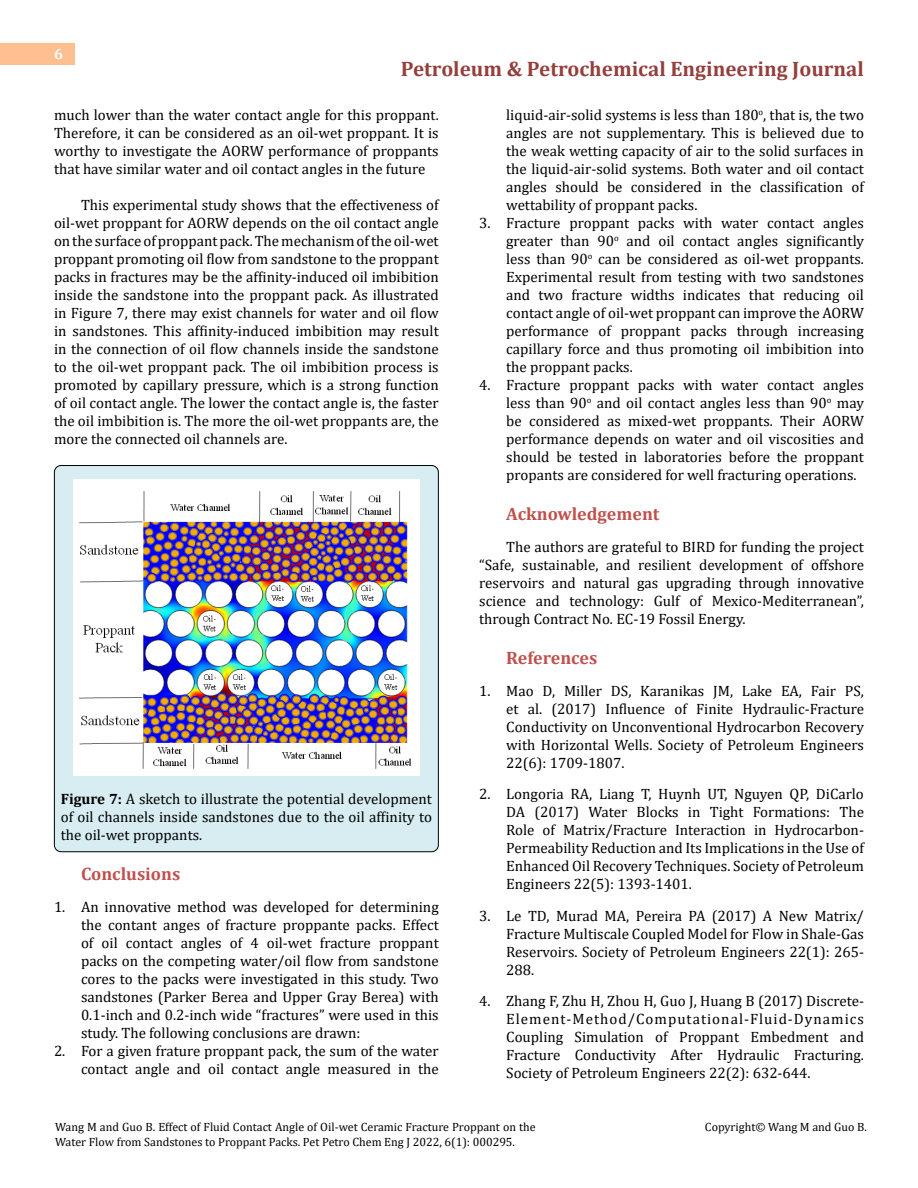
<style>
.page{position:relative;width:918px;height:1188px;background:#fff}
.page>*{position:absolute;margin:0;border:0;box-sizing:border-box;transform-origin:0 0}
.t1{font:700 21px "Cambria";color:#953f3c}
.t2{font:700 18px "Cambria";color:#c0504d}
.t3{font:15px/18px "Cambria";color:#000;text-align:justify}
.t4{font:700 15px "Cambria";color:#fff}
.t5{font:12px/14.4px "Cambria";color:#000}
.s1{font-weight:700}
</style>
<div class="page">
<div style="left:0;top:43px;width:75px;height:21px;background:#ffbf91"></div>
<div style="left:54px;top:466px;width:384px;height:386px;background:#d8edf2;border-radius:7px"></div>
<div style="left:54px;top:465px;width:385px;height:387px;border:1px solid #000;border-radius:7px"></div>
<img style="left:73px;top:480px;width:346px;height:296px">
<p class="t4" style="left:54px;top:44px;width:10px">6</p>
<h1 class="t1" style="left:401px;top:54px;width:465px">Petroleum &amp; Petrochemical Engineering Journal</h1>
<p class="t3" style="left:54px;top:105px;width:386px">much lower than the water contact angle for this proppant.<br>Therefore, it can be considered as an oil-wet proppant. It is worthy to investigate the AORW performance of proppants that have similar water and oil contact angles in the future</p>
<p class="t3" style="left:54px;top:195px;width:386px;text-indent:27px">This experimental study shows that the effectiveness of oil-wet proppant for AORW depends on the oil contact angle on the surface of proppant pack. The mechanism of the oil-wet proppant promoting oil flow from sandstone to the proppant packs in fractures may be the affinity-induced oil imbibition inside the sandstone into the proppant pack. As illustrated in Figure 7, there may exist channels for water and oil flow in sandstones. This affinity-induced imbibition may result in the connection of oil flow channels inside the sandstone to the oil-wet proppant pack. The oil imbibition process is promoted by capillary pressure, which is a strong function of oil contact angle. The lower the contact angle is, the faster the oil imbibition is. The more the oil-wet proppants are, the more the connected oil channels are.</p>
<p class="t3" style="left:61px;top:789px;width:373px"><span class="s1">Figure 7:</span> A sketch to illustrate the potential development of oil channels inside sandstones due to the oil affinity to the oil-wet proppants.</p>
<p class="t2" style="left:81px;top:861px;width:101px">Conclusions</p>
<p class="t3" style="left:81px;top:897px;width:359px;text-indent:-27px">1. An innovative method was developed for determining the contant anges of fracture proppante packs. Effect of oil contact angles of 4 oil-wet fracture proppant packs on the competing water/oil flow from sandstone cores to the packs were investigated in this study. Two sandstones (Parker Berea and Upper Gray Berea) with 0.1-inch and 0.2-inch wide “fractures” were used in this study. The following conclusions are drawn:</p>
<p class="t3" style="left:54px;top:1041px;width:386px;text-align:right">2. For a given frature proppant pack, the sum of the water contact angle and oil contact angle measured in the</p>
<p class="t3" style="left:506px;top:105px;width:359px">liquid-air-solid systems is less than 180<sup>o</sup>, that is, the two angles are not supplementary. This is believed due to the weak wetting capacity of air to the solid surfaces in the liquid-air-solid systems. Both water and oil contact angles should be considered in the classification of wettability of proppant packs.</p>
<p class="t3" style="left:506px;top:213px;width:359px;text-indent:-27px">3. Fracture proppant packs with water contact angles greater than 90<sup>o</sup> and oil contact angles significantly less than 90<sup>o</sup> can be considered as oil-wet proppants.<br>Experimental result from testing with two sandstones and two fracture widths indicates that reducing oil contact angle of oil-wet proppant can improve the AORW performance of proppant packs through increasing capillary force and thus promoting oil imbibition into the proppant packs.</p>
<p class="t3" style="left:506px;top:375px;width:359px;text-indent:-27px">4. Fracture proppant packs with water contact angles less than 90<sup>o</sup> and oil contact angles less than 90<sup>o</sup> may be considered as mixed-wet proppants. Their AORW performance depends on water and oil viscosities and should be tested in laboratories before the proppant propants are considered for well fracturing operations.</p>
<p class="t2" style="left:506px;top:501px;width:155px">Acknowledgement</p>
<p class="t3" style="left:479px;top:537px;width:386px;text-indent:27px">The authors are grateful to BIRD for funding the project “Safe, sustainable, and resilient development of offshore reservoirs and natural gas upgrading through innovative science and technology: Gulf of Mexico-Mediterranean”, through Contract No. EC-19 Fossil Energy.</p>
<p class="t2" style="left:506px;top:645px;width:93px">References</p>
<p class="t3" style="left:506px;top:681px;width:359px;text-indent:-27px">1. Mao D, Miller DS, Karanikas JM, Lake EA, Fair PS, et al. (2017) Influence of Finite Hydraulic-Fracture Conductivity on Unconventional Hydrocarbon Recovery with Horizontal Wells. Society of Petroleum Engineers 22(6): 1709-1807.</p>
<p class="t3" style="left:506px;top:785px;width:359px;text-indent:-27px">2. Longoria RA, Liang T, Huynh UT, Nguyen QP, DiCarlo DA (2017) Water Blocks in Tight Formations: The Role of Matrix/Fracture Interaction in Hydrocarbon-Permeability Reduction and Its Implications in the Use of Enhanced Oil Recovery Techniques. Society of Petroleum Engineers 22(5): 1393-1401.</p>
<p class="t3" style="left:506px;top:906px;width:359px;text-indent:-27px">3. Le TD, Murad MA, Pereira PA (2017) A New Matrix/ Fracture Multiscale Coupled Model for Flow in Shale-Gas Reservoirs. Society of Petroleum Engineers 22(1): 265- 288.</p>
<p class="t3" style="left:506px;top:992px;width:359px;text-indent:-27px">4. Zhang F, Zhu H, Zhou H, Guo J, Huang B (2017) Discrete-Element-Method/Computational-Fluid-Dynamics Coupling Simulation of Proppant Embedment and Fracture Conductivity After Hydraulic Fracturing.<br>Society of Petroleum Engineers 22(2): 632-644.</p>
<p class="t5" style="left:55px;top:1120px;width:482px">Wang M and Guo B. Effect of Fluid Contact Angle of Oil-wet Ceramic Fracture Proppant on the<br>Water Flow from Sandstones to Proppant Packs. Pet Petro Chem Eng J 2022, 6(1): 000295.</p>
<p class="t5" style="left:705px;top:1120px;width:164px">Copyright© Wang M and Guo B.</p>
</div>
